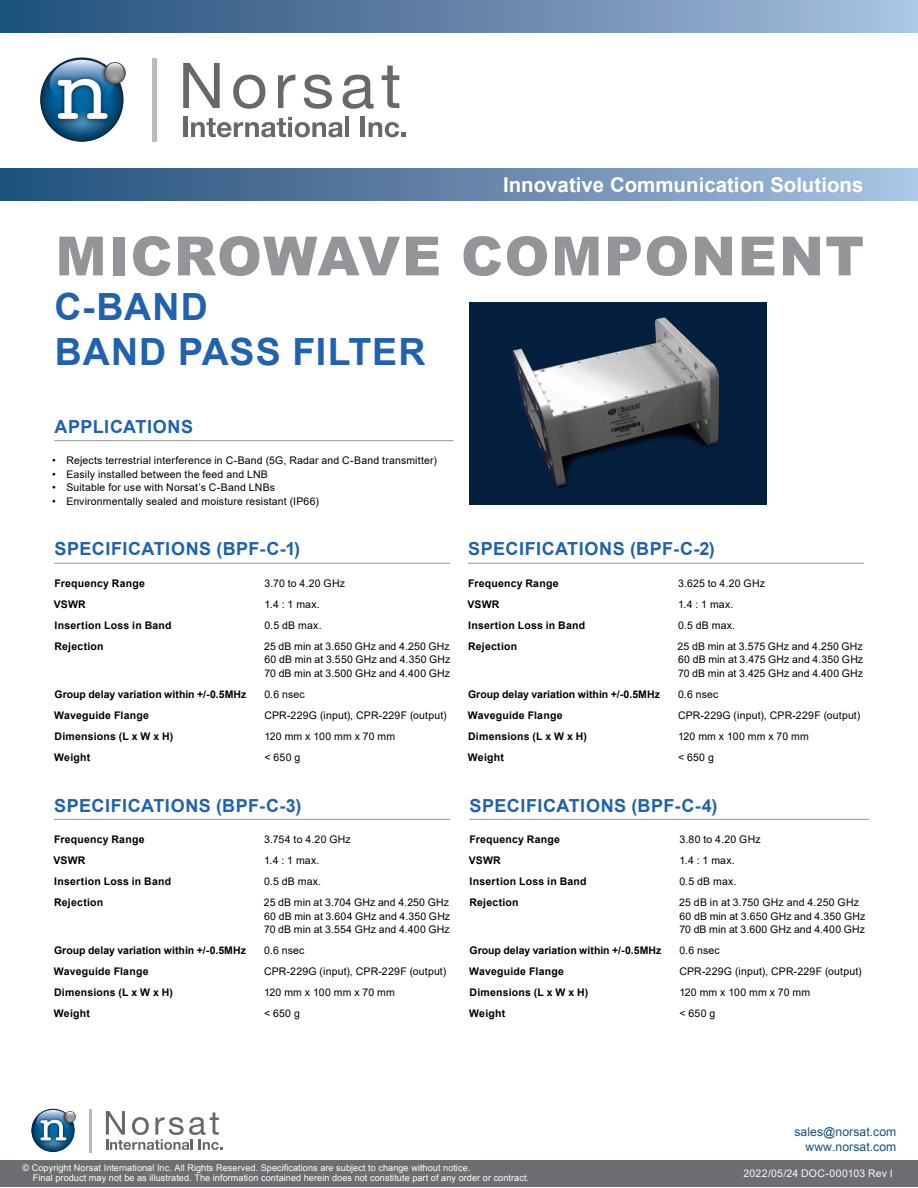
<style>
.page{position:relative;width:918px;height:1188px;background:#fff}
.page>*{position:absolute;margin:0;border:0;box-sizing:border-box;transform-origin:0 0}
.t1{font:900 54px "Arial";letter-spacing:.025em;color:#939598}
.t2{font:700 37.5px/45px "Arial";letter-spacing:.03em;color:#2062af}
.t3{font:700 20.4px "Arial";color:#fff}
.t4{font:700 18px "Arial";letter-spacing:.03em;color:#2062af}
.t5{font:12.15px/14.5px "Arial";letter-spacing:.005em;color:#18527d;text-align:right}
.t6{font:10.5px/13.5px "Arial";letter-spacing:.015em;color:#000;text-align:justify}
.t7{font:700 10.5px "Arial";letter-spacing:.02em;color:#000}
.t8{font:700 10.5px "Arial";color:#000}
.t9{font:10.5px "Arial";letter-spacing:.02em;color:#f8f8f9}
.t10{font:9.15px/9.8px "Arial";letter-spacing:.005em;color:#fff}
</style>
<div class="page">
<div style="left:0;top:0;width:918px;height:32px;background:linear-gradient(to right,#1e4b76,#aac0df)"></div>
<div style="left:0;top:169px;width:918px;height:32px;background:linear-gradient(to right,#204c77,#aac0df)"></div>
<svg style="left:183px;top:63px;width:37px;height:45px"></svg>
<svg style="left:233px;top:75px;width:32px;height:34px"></svg>
<svg style="left:278px;top:75px;width:17px;height:33px"></svg>
<svg style="left:304px;top:75px;width:28px;height:34px"></svg>
<svg style="left:343px;top:75px;width:31px;height:34px"></svg>
<svg style="left:382px;top:66px;width:17px;height:42px"></svg>
<div style="left:183px;top:117px;width:5px;height:20px;background:#67686b"></div>
<svg style="left:191px;top:117px;width:152px;height:20px"></svg>
<hr style="left:345px;top:117px;width:4px;height:20px;background:#67686b">
<hr style="left:361px;top:117px;width:4px;height:20px;background:#67686b">
<svg style="left:369px;top:122px;width:37px;height:15px"></svg>
<div style="left:152px;top:58px;width:5px;height:84px;background:#b8babc"></div>
<img style="left:40px;top:57px;width:86px;height:85px">
<div style="left:0;top:1160px;width:918px;height:26px;background:#6d6e71"></div>
<svg style="left:106px;top:1111px;width:116px;height:39px"></svg>
<hr style="left:89px;top:1109px;width:3px;height:43px;background:#b8babc">
<svg style="left:31px;top:1109px;width:45px;height:43px"></svg>
<hr style="left:54px;top:440px;width:400px;height:1px;background:#939598">
<hr style="left:54px;top:563px;width:396px;height:1px;background:#939598">
<hr style="left:468px;top:563px;width:396px;height:1px;background:#939598">
<hr style="left:54px;top:819px;width:396px;height:1px;background:#939598">
<hr style="left:469px;top:819px;width:400px;height:1px;background:#939598">
<img style="left:469px;top:302px;width:298px;height:203px">
<h3 class="t3" style="left:503px;top:171px;width:362px">Innovative Communication Solutions</h3>
<h1 class="t1" style="left:56px;top:217px;width:810px">MICROWAVE COMPONENT</h1>
<h2 class="t2" style="left:54px;top:285px;width:373px">C-BAND<br>BAND PASS FILTER</h2>
<h3 class="t4" style="left:54px;top:414px;width:140px">APPLICATIONS</h3>
<p class="t6" style="left:52px;top:454px;width:386px">• Rejects terrestrial interference in C-Band (5G, Radar and C-Band transmitter)</p>
<p class="t6" style="left:52px;top:467px;width:217px">• Easily installed between the feed and LNB</p>
<p class="t6" style="left:52px;top:481px;width:224px">• Suitable for use with Norsat’s C-Band LNBs</p>
<p class="t6" style="left:52px;top:494px;width:268px">• Environmentally sealed and moisture resistant (IP66)</p>
<h3 class="t4" style="left:55px;top:536px;width:247px">SPECIFICATIONS (BPF-C-1)</h3>
<p class="t7" style="left:54px;top:576px;width:92px">Frequency Range</p>
<p class="t6" style="left:264px;top:576px;width:82px">3.70 to 4.20 GHz</p>
<p class="t7" style="left:54px;top:597px;width:33px">VSWR</p>
<p class="t6" style="left:264px;top:597px;width:57px">1.4 : 1 max.</p>
<p class="t7" style="left:55px;top:618px;width:118px">Insertion Loss in Band</p>
<p class="t6" style="left:264px;top:618px;width:59px">0.5 dB max.</p>
<p class="t7" style="left:55px;top:639px;width:51px">Rejection</p>
<p class="t6" style="left:264px;top:639px;width:188px">25 dB min at 3.650 GHz and 4.250 GHz 60 dB min at 3.550 GHz and 4.350 GHz 70 dB min at 3.500 GHz and 4.400 GHz</p>
<p class="t8" style="left:54px;top:687px;width:193px">Group delay variation within +/-0.5MHz</p>
<p class="t6" style="left:264px;top:687px;width:42px">0.6 nsec</p>
<p class="t7" style="left:54px;top:708px;width:96px">Waveguide Flange</p>
<p class="t6" style="left:264px;top:708px;width:184px">CPR-229G (input), CPR-229F (output)</p>
<p class="t7" style="left:55px;top:729px;width:120px">Dimensions (L x W x H)</p>
<p class="t6" style="left:264px;top:729px;width:132px">120 mm x 100 mm x 70 mm</p>
<p class="t7" style="left:54px;top:750px;width:37px">Weight</p>
<p class="t6" style="left:264px;top:750px;width:37px">&lt; 650 g</p>
<h3 class="t4" style="left:54px;top:792px;width:249px">SPECIFICATIONS (BPF-C-3)</h3>
<p class="t7" style="left:54px;top:832px;width:92px">Frequency Range</p>
<p class="t6" style="left:264px;top:832px;width:88px">3.754 to 4.20 GHz</p>
<p class="t7" style="left:53px;top:853px;width:33px">VSWR</p>
<p class="t6" style="left:264px;top:853px;width:57px">1.4 : 1 max.</p>
<p class="t7" style="left:54px;top:874px;width:118px">Insertion Loss in Band</p>
<p class="t6" style="left:264px;top:874px;width:59px">0.5 dB max.</p>
<p class="t7" style="left:54px;top:895px;width:51px">Rejection</p>
<p class="t6" style="left:264px;top:895px;width:188px">25 dB min at 3.704 GHz and 4.250 GHz 60 dB min at 3.604 GHz and 4.350 GHz 70 dB min at 3.554 GHz and 4.400 GHz</p>
<p class="t8" style="left:54px;top:943px;width:193px">Group delay variation within +/-0.5MHz</p>
<p class="t6" style="left:264px;top:944px;width:42px">0.6 nsec</p>
<p class="t7" style="left:54px;top:964px;width:96px">Waveguide Flange</p>
<p class="t6" style="left:264px;top:965px;width:184px">CPR-229G (input), CPR-229F (output)</p>
<p class="t7" style="left:54px;top:985px;width:120px">Dimensions (L x W x H)</p>
<p class="t6" style="left:264px;top:986px;width:132px">120 mm x 100 mm x 70 mm</p>
<p class="t7" style="left:54px;top:1006px;width:37px">Weight</p>
<p class="t6" style="left:264px;top:1007px;width:37px">&lt; 650 g</p>
<h3 class="t4" style="left:468px;top:536px;width:248px">SPECIFICATIONS (BPF-C-2)</h3>
<p class="t7" style="left:468px;top:576px;width:92px">Frequency Range</p>
<p class="t6" style="left:678px;top:576px;width:89px">3.625 to 4.20 GHz</p>
<p class="t7" style="left:467px;top:597px;width:33px">VSWR</p>
<p class="t6" style="left:678px;top:597px;width:57px">1.4 : 1 max.</p>
<p class="t7" style="left:468px;top:618px;width:118px">Insertion Loss in Band</p>
<p class="t6" style="left:678px;top:618px;width:59px">0.5 dB max.</p>
<p class="t7" style="left:468px;top:639px;width:51px">Rejection</p>
<p class="t6" style="left:678px;top:639px;width:187px">25 dB min at 3.575 GHz and 4.250 GHz 60 dB min at 3.475 GHz and 4.350 GHz 70 dB min at 3.425 GHz and 4.400 GHz</p>
<p class="t8" style="left:468px;top:687px;width:193px">Group delay variation within +/-0.5MHz</p>
<p class="t6" style="left:678px;top:687px;width:42px">0.6 nsec</p>
<p class="t7" style="left:468px;top:708px;width:96px">Waveguide Flange</p>
<p class="t6" style="left:678px;top:708px;width:184px">CPR-229G (input), CPR-229F (output)</p>
<p class="t7" style="left:468px;top:729px;width:120px">Dimensions (L x W x H)</p>
<p class="t6" style="left:678px;top:729px;width:132px">120 mm x 100 mm x 70 mm</p>
<p class="t7" style="left:468px;top:750px;width:37px">Weight</p>
<p class="t6" style="left:678px;top:750px;width:37px">&lt; 650 g</p>
<h3 class="t4" style="left:470px;top:792px;width:249px">SPECIFICATIONS (BPF-C-4)</h3>
<p class="t7" style="left:469px;top:832px;width:92px">Frequency Range</p>
<p class="t6" style="left:679px;top:832px;width:83px">3.80 to 4.20 GHz</p>
<p class="t7" style="left:469px;top:853px;width:33px">VSWR</p>
<p class="t6" style="left:679px;top:853px;width:57px">1.4 : 1 max.</p>
<p class="t7" style="left:470px;top:874px;width:118px">Insertion Loss in Band</p>
<p class="t6" style="left:679px;top:874px;width:59px">0.5 dB max.</p>
<p class="t7" style="left:470px;top:895px;width:51px">Rejection</p>
<p class="t6" style="left:679px;top:895px;width:188px;text-align:left">25 dB in at 3.750 GHz and 4.250 GHz<br>60 dB min at 3.650 GHz and 4.350 GHz<br>70 dB min at 3.600 GHz and 4.400 GHz</p>
<p class="t8" style="left:469px;top:943px;width:193px">Group delay variation within +/-0.5MHz</p>
<p class="t6" style="left:679px;top:944px;width:42px">0.6 nsec</p>
<p class="t7" style="left:469px;top:964px;width:96px">Waveguide Flange</p>
<p class="t6" style="left:679px;top:965px;width:184px">CPR-229G (input), CPR-229F (output)</p>
<p class="t7" style="left:470px;top:985px;width:120px">Dimensions (L x W x H)</p>
<p class="t6" style="left:679px;top:986px;width:132px">120 mm x 100 mm x 70 mm</p>
<p class="t7" style="left:469px;top:1006px;width:37px">Weight</p>
<p class="t6" style="left:679px;top:1007px;width:37px">&lt; 650 g</p>
<p class="t10" style="left:33px;top:1163px;width:498px;text-indent:-10px">© Copyright Norsat International Inc. All Rights Reserved. Specifications are subject to change without notice.<br>Final product may not be as illustrated. The information contained herein does not constitute part of any order or contract.</p>
<p class="t5" style="left:794px;top:1125px;width:103px">sales@norsat.com www.norsat.com</p>
<p class="t9" style="left:744px;top:1166px;width:151px">2022/05/24 DOC-000103 Rev I</p>
</div>
